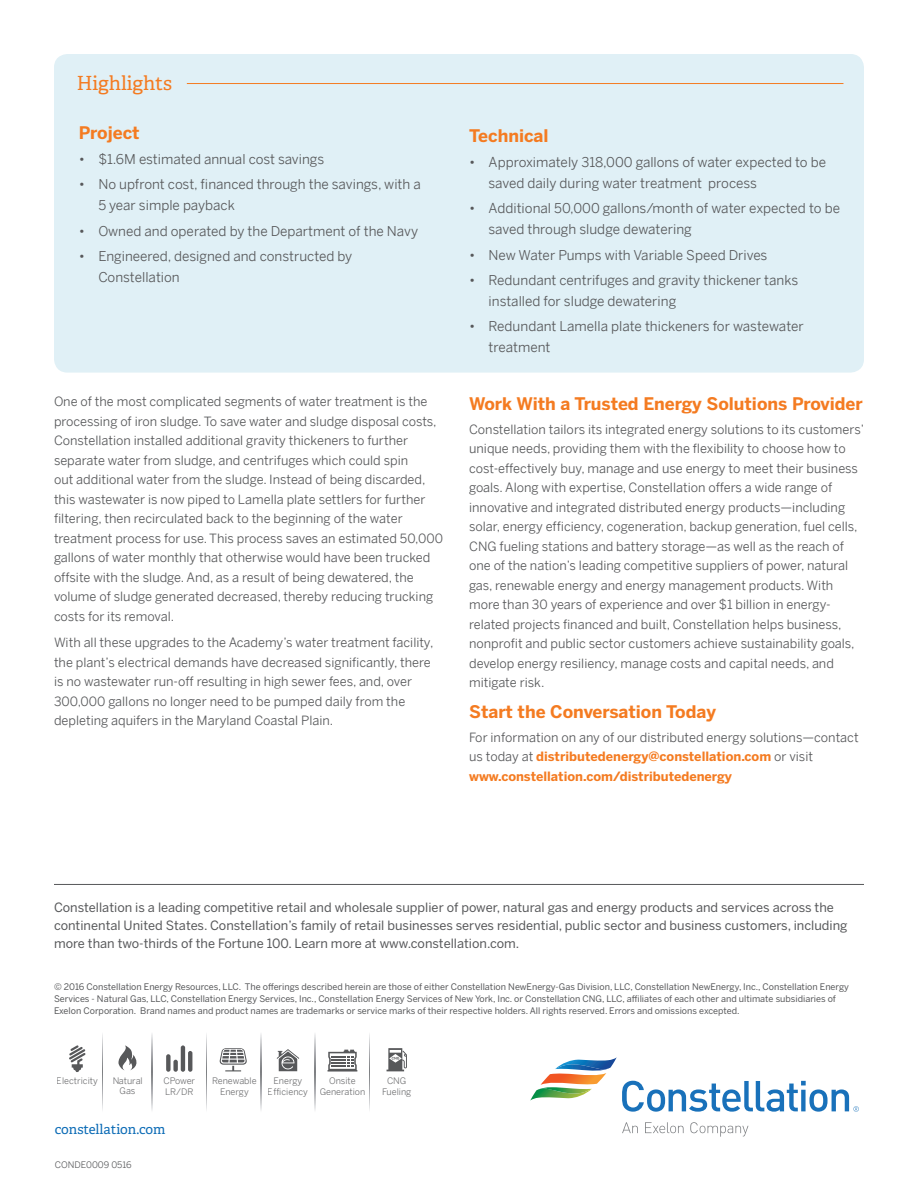
<style>
.page{position:relative;width:918px;height:1188px;background:#fff}
.page>*{position:absolute;margin:0;border:0;box-sizing:border-box;transform-origin:0 0}
.Headline_Cover_18_22{font:19.5px "Adelle Basic";color:#f47b21}
.Subhead_1_Bold_166_1{font:700 17.25px "Benton Sans";color:#f47b21}
.t1{font:13.5px/21px "Benton Sans";color:#57585a}
.Web_Address_9_14{font:13.5px "Adelle Basic";color:#0d6cb6}
.Body_9_14{font:12.75px/19.5px "Benton Sans";color:#57585a}
.Boilerplate_9_14{font:12.75px/18px "Benton Sans";color:#57585a}
.Copyright_6_8{font:9px/12px "Benton Sans";color:#57585a}
.Copyright_6_8-2{font:9px/10.5px "Benton Sans";color:#57585a;text-align:center}
.s1{font-weight:700;color:#f47b21}
</style>
<div class="page">
<div style="left:54px;top:54px;width:810px;height:319px;background:#e0f0f6;border-radius:14px"></div>
<svg style="left:622px;top:1122px;width:126px;height:14px"></svg>
<svg style="left:530px;top:1057px;width:329px;height:55px"></svg>
<svg style="left:102px;top:1034px;width:1px;height:76px"></svg>
<svg style="left:152px;top:1034px;width:1px;height:76px"></svg>
<svg style="left:206px;top:1034px;width:1px;height:76px"></svg>
<svg style="left:261px;top:1034px;width:1px;height:76px"></svg>
<svg style="left:315px;top:1034px;width:1px;height:76px"></svg>
<svg style="left:369px;top:1034px;width:1px;height:76px"></svg>
<div style="left:173px;top:1060px;width:5px;height:12px;background:#57585a;border-radius:2px"></div>
<hr style="left:188px;top:1051px;width:4px;height:21px;background:#57585a;border-radius:2px">
<div style="left:166px;top:1054px;width:5px;height:18px;background:#57585a;border-radius:2px"></div>
<hr style="left:181px;top:1045px;width:4px;height:27px;background:#57585a;border-radius:2px">
<svg style="left:69px;top:1045px;width:17px;height:27px"></svg>
<svg style="left:277px;top:1049px;width:22px;height:22px"></svg>
<svg style="left:118px;top:1045px;width:19px;height:25px"></svg>
<svg style="left:328px;top:1050px;width:29px;height:22px"></svg>
<svg style="left:387px;top:1048px;width:20px;height:23px"></svg>
<svg style="left:220px;top:1048px;width:27px;height:23px"></svg>
<hr style="left:187px;top:83px;width:656px;height:1px;background:#f47b21">
<hr style="left:54px;top:884px;width:810px;height:1px;background:#57585a">
<p class="Headline_Cover_18_22" style="left:77px;top:71px;width:97px">Highlights</p>
<p class="Subhead_1_Bold_166_1" style="left:79px;top:122px;width:62px">Project</p>
<p class="t1" style="left:79px;top:149px;width:247px">• $1.6M estimated annual cost savings</p>
<p class="t1" style="left:98px;top:174px;width:324px;text-indent:-19px">• No upfront cost, financed through the savings, with a<br>5 year simple payback</p>
<p class="t1" style="left:79px;top:220px;width:341px">• Owned and operated by the Department of the Navy</p>
<p class="t1" style="left:98px;top:246px;width:256px;text-indent:-19px">• Engineered, designed and constructed by<br>Constellation</p>
<p class="Body_9_14" style="left:54px;top:392px;width:391px">One of the most complicated segments of water treatment is the processing of iron sludge. To save water and sludge disposal costs, Constellation installed additional gravity thickeners to further separate water from sludge, and centrifuges which could spin<br>out additional water from the sludge. Instead of being discarded, this wastewater is now piped to Lamella plate settlers for further filtering, then recirculated back to the beginning of the water treatment process for use. This process saves an estimated 50,000 gallons of water monthly that otherwise would have been trucked offsite with the sludge. And, as a result of being dewatered, the volume of sludge generated decreased, thereby reducing trucking costs for its removal.</p>
<p class="Body_9_14" style="left:54px;top:633px;width:381px">With all these upgrades to the Academy’s water treatment facility, the plant’s electrical demands have decreased significantly, there is no wastewater run-off resulting in high sewer fees, and, over 300,000 gallons no longer need to be pumped daily from the depleting aquifers in the Maryland Coastal Plain.</p>
<p class="Subhead_1_Bold_166_1" style="left:469px;top:125px;width:81px">Technical</p>
<p class="t1" style="left:489px;top:151px;width:339px;text-indent:-20px">• Approximately 318,000 gallons of water expected to be saved daily during water treatment process</p>
<p class="t1" style="left:489px;top:198px;width:353px;text-indent:-20px">• Additional 50,000 gallons/month of water expected to be saved through sludge dewatering</p>
<p class="t1" style="left:469px;top:244px;width:300px">• New Water Pumps with Variable Speed Drives</p>
<p class="t1" style="left:489px;top:269px;width:311px;text-indent:-20px">• Redundant centrifuges and gravity thickener tanks installed for sludge dewatering</p>
<p class="t1" style="left:489px;top:316px;width:317px;text-indent:-20px">• Redundant Lamella plate thickeners for wastewater treatment</p>
<p class="Subhead_1_Bold_166_1" style="left:469px;top:393px;width:395px">Work With a Trusted Energy Solutions Provider</p>
<p class="Body_9_14" style="left:469px;top:419px;width:397px">Constellation tailors its integrated energy solutions to its customers’ unique needs, providing them with the flexibility to choose how to cost-effectively buy, manage and use energy to meet their business goals. Along with expertise, Constellation offers a wide range of innovative and integrated distributed energy products—including solar, energy efficiency, cogeneration, backup generation, fuel cells, CNG fueling stations and battery storage—as well as the reach of one of the nation’s leading competitive suppliers of power, natural gas, renewable energy and energy management products. With more than 30 years of experience and over $1 billion in energy&shy;related projects financed and built, Constellation helps business, nonprofit and public sector customers achieve sustainability goals, develop energy resiliency, manage costs and capital needs, and mitigate risk.</p>
<p class="Subhead_1_Bold_166_1" style="left:469px;top:701px;width:248px">Start the Conversation Today</p>
<p class="Body_9_14" style="left:469px;top:727px;width:391px">For information on any of our distributed energy solutions—contact us today at <span class="s1">distributedenergy@constellation.com</span> or visit <span class="s1">www.constellation.com/distributedenergy</span></p>
<p class="Boilerplate_9_14" style="left:54px;top:898px;width:795px">Constellation is a leading competitive retail and wholesale supplier of power, natural gas and energy products and services across the continental United States. Constellation’s family of retail businesses serves residential, public sector and business customers, including more than two-thirds of the Fortune 100. Learn more at www.constellation.com.</p>
<p class="Copyright_6_8" style="left:54px;top:981px;width:796px">© 2016 Constellation Energy Resources, LLC. The offerings described herein are those of either Constellation NewEnergy-Gas Division, LLC, Constellation NewEnergy, Inc., Constellation Energy<br>Services - Natural Gas, LLC, Constellation Energy Services, Inc., Constellation Energy Services of New York, Inc. or Constellation CNG, LLC, affiliates of each other and ultimate subsidiaries of<br>Exelon Corporation. Brand names and product names are trademarks or service marks of their respective holders. All rights reserved. Errors and omissions excepted.</p>
<p class="Copyright_6_8-2" style="left:112px;top:1075px;width:32px">Natural<br>Gas</p>
<p class="Copyright_6_8-2" style="left:212px;top:1075px;width:46px">Renewable<br>Energy</p>
<p class="Copyright_6_8-2" style="left:268px;top:1075px;width:42px">Energy<br>Efficiency</p>
<p class="Copyright_6_8-2" style="left:163px;top:1075px;width:33px;text-align:left">CPower<br>LR/DR</p>
<p class="Copyright_6_8-2" style="left:320px;top:1075px;width:47px">Onsite<br>Generation</p>
<p class="Copyright_6_8-2" style="left:382px;top:1075px;width:31px">CNG<br>Fueling</p>
<p class="Copyright_6_8-2" style="left:57px;top:1076px;width:43px">Electricity</p>
<p class="Web_Address_9_14" style="left:55px;top:1120px;width:112px">constellation.com</p>
<p class="Copyright_6_8-2" style="left:55px;top:1159px;width:78px">CONDE0009 0516</p>
</div>
